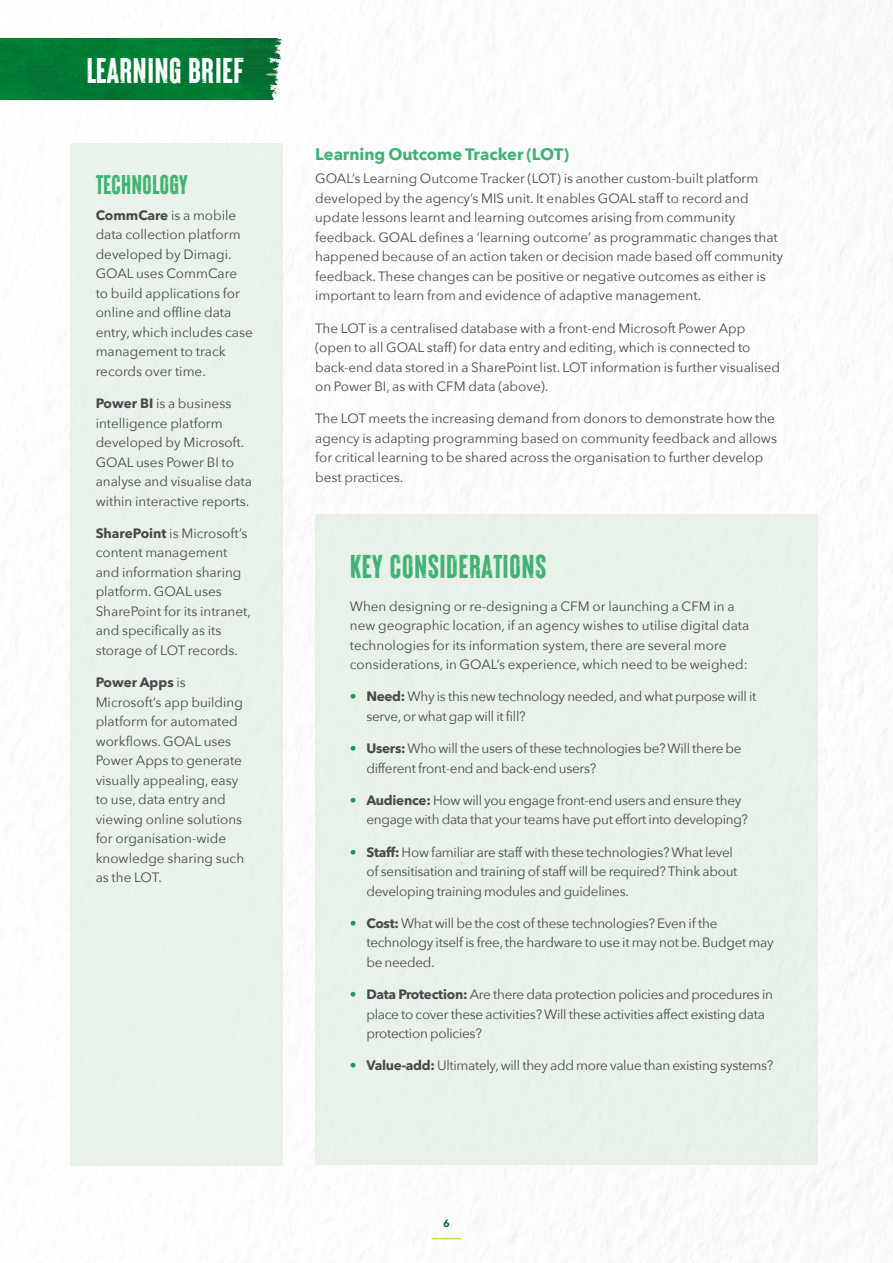
<style>
.page{position:relative;width:893px;height:1263px;background:#fff}
.page>*{position:absolute;margin:0;border:0;box-sizing:border-box;transform-origin:0 0}
.t1{font:35.7px "Brixton Wood Vector";letter-spacing:.005em;color:#fff}
.t2{font:33px "Brixton Wood Vector";letter-spacing:.01em;color:#43b176}
.t3{font:27px "Brixton Wood Vector";letter-spacing:.005em;color:#43b176}
.t4{font:700 16.5px "Avenir Next";letter-spacing:-.005em;color:#43b176}
.t5{font:13.5px/19.5px "Avenir Next";color:#4a4a49}
.t6{font:13.5px/19.5px "Avenir Next";letter-spacing:-.02em;color:#4a4a49}
.t7{font:700 13.5px "Avenir Next LT Pro";color:#4a4a49}
.t8{font:900 10.5px "Avenir";color:#047038}
.s1{font-family:"Avenir Next LT Pro";font-weight:700}
.s2{font-family:"Avenir Next";font-weight:400}
.s3{font-family:"Avenir Next LT Pro";font-weight:700;color:#1e945c}
</style>
<div class="page">
<div style="left:70px;top:143px;width:213px;height:1022px;background:#e9f3e9"></div>
<svg style="left:432px;top:1238px;width:29px;height:1px"></svg>
<img style="left:0;top:38px;width:282px;height:62px">
<div style="left:315px;top:514px;width:503px;height:651px;background:#e8f2e8"></div>
<h1 class="t1" style="left:86px;top:51px;width:159px">LEARNING BRIEF</h1>
<h3 class="t3" style="left:96px;top:170px;width:94px">TECHNOLOGY</h3>
<p class="t5" style="left:96px;top:205px;width:159px"><span class="s1">CommCare</span> is a mobile data collection platform developed by Dimagi.<br>GOAL uses CommCare to build applications for online and offline data entry, which includes case management to track records over time.</p>
<p class="t5" style="left:96px;top:393px;width:158px"><span class="s1">Power BI</span> is a business intelligence platform developed by Microsoft.<br>GOAL uses Power BI to analyse and visualise data within interactive reports.</p>
<p class="t5" style="left:96px;top:523px;width:157px"><span class="s1">SharePoint</span> is Microsoft’s content management and information sharing platform. GOAL uses<br>SharePoint for its intranet, and specifically as its storage of LOT records.</p>
<p class="t7" style="left:96px;top:674px;width:92px">Power Apps <span class="s2">is</span></p>
<p class="t5" style="left:96px;top:691px;width:150px">Microsoft’s app building platform for automated workflows. GOAL uses<br>Power Apps to generate visually appealing, easy to use, data entry and viewing online solutions for organisation-wide knowledge sharing such as the LOT.</p>
<p class="t4" style="left:315px;top:140px;width:256px">Learning Outcome Tracker (LOT)</p>
<p class="t5" style="left:315px;top:168px;width:469px">GOAL’s Learning Outcome Tracker (LOT) is another custom-built platform developed by the agency’s MIS unit. It enables GOAL staff to record and update lessons learnt and learning outcomes arising from community feedback. GOAL defines a ’learning outcome’ as programmatic changes that happened because of an action taken or decision made based off community feedback. These changes can be positive or negative outcomes as either is important to learn from and evidence of adaptive management.</p>
<p class="t5" style="left:315px;top:318px;width:466px">The LOT is a centralised database with a front-end Microsoft Power App (open to all GOAL staff) for data entry and editing, which is connected to back-end data stored in a SharePoint list. LOT information is further visualised on Power BI, as with CFM data (above).</p>
<p class="t5" style="left:315px;top:408px;width:463px">The LOT meets the increasing demand from donors to demonstrate how the agency is adapting programming based on community feedback and allows for critical learning to be shared across the organisation to further develop best practices.</p>
<h2 class="t2" style="left:350px;top:549px;width:198px">KEY CONSIDERATIONS</h2>
<p class="t5" style="left:350px;top:596px;width:401px">When designing or re-designing a CFM or launching a CFM in a new geographic location, if an agency wishes to utilise digital data technologies for its information system, there are several more considerations, in GOAL’s experience, which need to be weighed:</p>
<p class="t6" style="left:366px;top:686px;width:392px;text-indent:-16px"><span class="s3">•</span> <span class="s1">Need:</span> Why is this new technology needed, and what purpose will it serve, or what gap will it fill?</p>
<p class="t6" style="left:366px;top:738px;width:377px;text-indent:-16px"><span class="s3">•</span> <span class="s1">Users:</span> Who will the users of these technologies be? Will there be different front-end and back-end users?</p>
<p class="t6" style="left:366px;top:790px;width:383px;text-indent:-16px"><span class="s3">•</span> <span class="s1">Audience:</span> How will you engage front-end users and ensure they engage with data that your teams have put effort into developing?</p>
<p class="t6" style="left:366px;top:842px;width:373px;text-indent:-16px"><span class="s3">•</span> <span class="s1">Staff:</span> How familiar are staff with these technologies? What level of sensitisation and training of staff will be required? Think about developing training modules and guidelines.</p>
<p class="t6" style="left:366px;top:913px;width:409px;text-indent:-16px"><span class="s3">•</span> <span class="s1">Cost:</span> What will be the cost of these technologies? Even if the technology itself is free, the hardware to use it may not be. Budget may be needed.</p>
<p class="t6" style="left:366px;top:984px;width:408px;text-indent:-16px"><span class="s3">•</span> <span class="s1">Data Protection:</span> Are there data protection policies and procedures in place to cover these activities? Will these activities affect existing data protection policies?</p>
<p class="t6" style="left:350px;top:1055px;width:425px"><span class="s3">•</span> <span class="s1">Value-add:</span> Ultimately, will they add more value than existing systems?</p>
<p class="t8" style="left:443px;top:1215px;width:8px">6</p>
</div>
